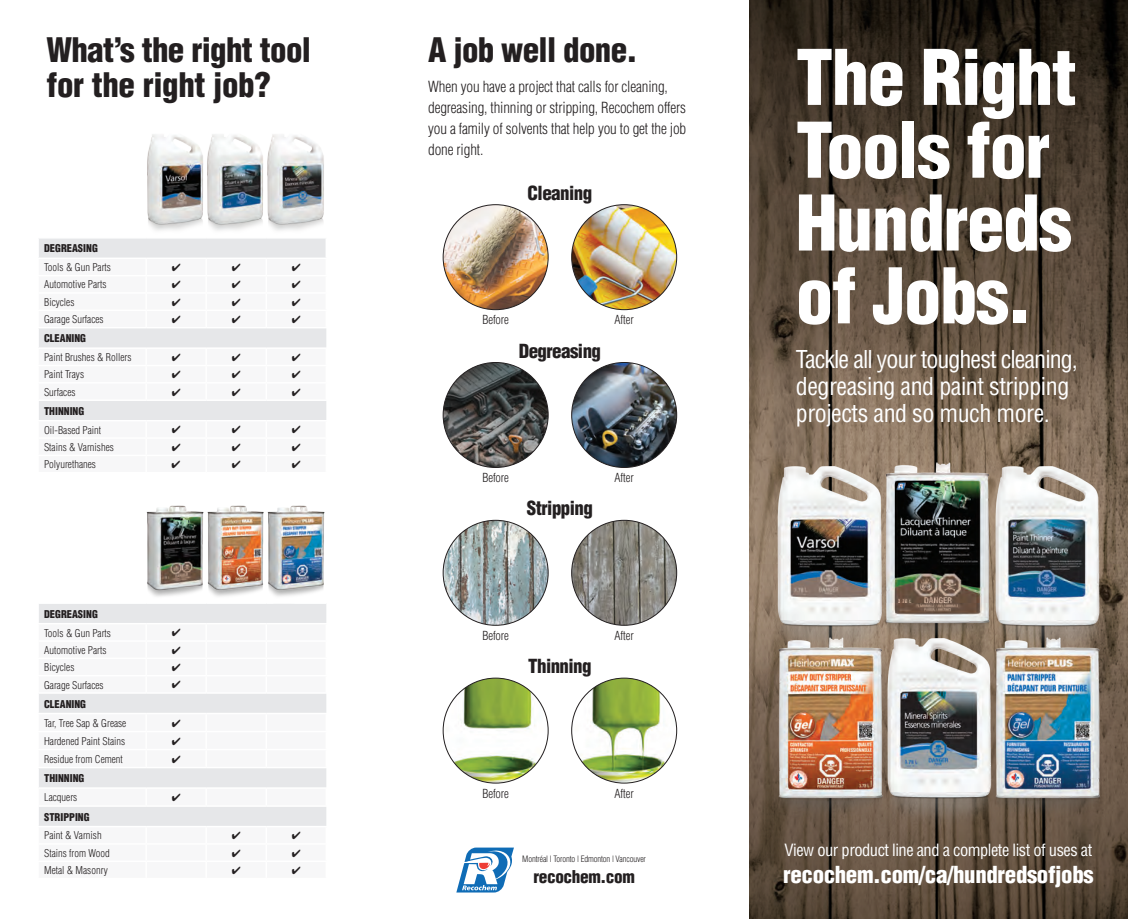
<style>
.page{position:relative;width:1128px;height:919px;background:#fff}
.page>*{position:absolute;margin:0;border:0;box-sizing:border-box;transform-origin:0 0}
.t1{font:900 condensed 74.7px/72.8px "Helvetica";letter-spacing:-.02em;color:#fff}
.t2{font:900 condensed 33px/34.5px "Helvetica";letter-spacing:-.02em;color:#231f20}
.t3{font:condensed 24px/27px "Helvetica";letter-spacing:-.02em;color:#fff}
.t4{font:900 condensed 22.8px "Helvetica";letter-spacing:-.015em;color:#fff}
.t5{font:900 condensed 18.9px "Helvetica";letter-spacing:-.03em;color:#231f20}
.t6{font:900 condensed 17.25px "Helvetica";letter-spacing:-.02em;color:#231f20}
.t7{font:condensed 16.5px "Helvetica";letter-spacing:-.03em;color:#fff}
.t8{font:300 condensed 15px/21px "Helvetica";letter-spacing:-.01em;color:#231f20}
.t9{font:300 condensed 12.15px "Helvetica";letter-spacing:-.01em;color:#231f20}
.t10{font:300 condensed 10.5px "Helvetica";color:#231f20}
.t11{font:900 condensed 10.5px "Helvetica";color:#231f20}
.t12{font:300 condensed 8.55px "Helvetica";letter-spacing:-.015em;color:#231f20}
</style>
<div class="page">
<svg style="left:749px;top:0;width:378px;height:436px;background:#4d4032"></svg>
<svg style="left:749px;top:838px;width:378px;height:80px;background:#554636"></svg>
<img style="left:749px;top:436px;width:99px;height:157px">
<img style="left:848px;top:418px;width:187px;height:189px">
<img style="left:965px;top:436px;width:162px;height:157px">
<img style="left:749px;top:593px;width:179px;height:249px">
<img style="left:858px;top:607px;width:100px;height:231px">
<img style="left:958px;top:593px;width:169px;height:249px">
<img style="left:443px;top:205px;width:105px;height:104px;border-radius:52px">
<img style="left:571px;top:205px;width:105px;height:104px;border-radius:52px">
<img style="left:443px;top:362px;width:105px;height:105px;border-radius:52px">
<img style="left:571px;top:362px;width:105px;height:105px;border-radius:52px">
<img style="left:443px;top:520px;width:105px;height:105px;border-radius:52px">
<img style="left:571px;top:520px;width:105px;height:105px;border-radius:52px">
<img style="left:443px;top:678px;width:105px;height:105px;border-radius:52px">
<img style="left:571px;top:678px;width:105px;height:105px;border-radius:52px">
<svg style="left:456px;top:847px;width:58px;height:45px"></svg>
<div style="left:39px;top:604px;width:287px;height:19px;background:#e6e7e9"></div>
<svg style="left:39px;top:694px;width:287px;height:131px"></svg>
<svg style="left:145px;top:714px;width:2px;height:52px"></svg>
<svg style="left:205px;top:714px;width:2px;height:52px"></svg>
<svg style="left:265px;top:714px;width:2px;height:52px"></svg>
<svg style="left:145px;top:788px;width:2px;height:17px"></svg>
<svg style="left:205px;top:788px;width:2px;height:17px"></svg>
<svg style="left:265px;top:788px;width:2px;height:17px"></svg>
<hr style="left:37px;top:712px;width:109px;height:2px;background:#fff">
<hr style="left:146px;top:712px;width:60px;height:2px;background:#fff">
<hr style="left:206px;top:712px;width:60px;height:2px;background:#fff">
<hr style="left:266px;top:712px;width:61px;height:2px;background:#fff">
<hr style="left:37px;top:730px;width:109px;height:2px;background:#fff">
<hr style="left:146px;top:730px;width:60px;height:2px;background:#fff">
<hr style="left:206px;top:730px;width:60px;height:2px;background:#fff">
<hr style="left:266px;top:730px;width:61px;height:2px;background:#fff">
<hr style="left:37px;top:748px;width:109px;height:2px;background:#fff">
<hr style="left:146px;top:748px;width:60px;height:2px;background:#fff">
<hr style="left:206px;top:748px;width:60px;height:2px;background:#fff">
<hr style="left:266px;top:748px;width:61px;height:2px;background:#fff">
<svg style="left:325px;top:714px;width:1px;height:52px"></svg>
<hr style="left:37px;top:787px;width:109px;height:1px;background:#fff">
<hr style="left:146px;top:787px;width:60px;height:1px;background:#fff">
<hr style="left:206px;top:787px;width:60px;height:1px;background:#fff">
<hr style="left:266px;top:787px;width:61px;height:1px;background:#fff">
<svg style="left:325px;top:788px;width:1px;height:17px"></svg>
<hr style="left:37px;top:766px;width:109px;height:2px;background:#fff">
<hr style="left:37px;top:805px;width:109px;height:1px;background:#fff">
<hr style="left:146px;top:766px;width:60px;height:2px;background:#fff">
<hr style="left:146px;top:805px;width:60px;height:1px;background:#fff">
<hr style="left:206px;top:766px;width:60px;height:2px;background:#fff">
<hr style="left:206px;top:805px;width:60px;height:1px;background:#fff">
<hr style="left:266px;top:766px;width:61px;height:2px;background:#fff">
<hr style="left:266px;top:805px;width:61px;height:1px;background:#fff">
<div style="left:39px;top:238px;width:286px;height:19px;background:#e6e7e9"></div>
<svg style="left:39px;top:328px;width:287px;height:92px"></svg>
<svg style="left:145px;top:349px;width:2px;height:50px"></svg>
<svg style="left:205px;top:349px;width:2px;height:50px"></svg>
<svg style="left:265px;top:349px;width:2px;height:50px"></svg>
<svg style="left:325px;top:244px;width:1px;height:14px"></svg>
<svg style="left:325px;top:349px;width:1px;height:50px"></svg>
<hr style="left:37px;top:347px;width:109px;height:2px;background:#fff">
<hr style="left:146px;top:347px;width:60px;height:2px;background:#fff">
<hr style="left:206px;top:347px;width:60px;height:2px;background:#fff">
<hr style="left:266px;top:347px;width:61px;height:2px;background:#fff">
<hr style="left:37px;top:365px;width:109px;height:1px;background:#fff">
<hr style="left:37px;top:382px;width:109px;height:1px;background:#fff">
<hr style="left:37px;top:399px;width:109px;height:2px;background:#fff">
<hr style="left:146px;top:365px;width:60px;height:1px;background:#fff">
<hr style="left:146px;top:382px;width:60px;height:1px;background:#fff">
<hr style="left:146px;top:399px;width:60px;height:2px;background:#fff">
<hr style="left:206px;top:365px;width:60px;height:1px;background:#fff">
<hr style="left:206px;top:382px;width:60px;height:1px;background:#fff">
<hr style="left:206px;top:399px;width:60px;height:2px;background:#fff">
<hr style="left:266px;top:365px;width:61px;height:1px;background:#fff">
<hr style="left:266px;top:382px;width:61px;height:1px;background:#fff">
<hr style="left:266px;top:399px;width:61px;height:2px;background:#fff">
<img style="left:146px;top:505px;width:45px;height:92px">
<img style="left:191px;top:505px;width:60px;height:92px">
<img style="left:251px;top:505px;width:74px;height:92px">
<img style="left:129px;top:134px;width:60px;height:110px">
<img style="left:189px;top:134px;width:61px;height:110px">
<img style="left:250px;top:134px;width:76px;height:110px">
<svg style="left:172px;top:719px;width:8px;height:7px"></svg>
<svg style="left:172px;top:737px;width:8px;height:7px"></svg>
<svg style="left:172px;top:755px;width:8px;height:7px"></svg>
<svg style="left:172px;top:793px;width:8px;height:8px"></svg>
<svg style="left:172px;top:353px;width:8px;height:8px"></svg>
<svg style="left:232px;top:353px;width:8px;height:8px"></svg>
<svg style="left:292px;top:353px;width:8px;height:8px"></svg>
<svg style="left:172px;top:370px;width:8px;height:8px"></svg>
<svg style="left:232px;top:370px;width:8px;height:8px"></svg>
<svg style="left:292px;top:370px;width:8px;height:8px"></svg>
<svg style="left:172px;top:388px;width:8px;height:7px"></svg>
<svg style="left:232px;top:388px;width:8px;height:7px"></svg>
<svg style="left:292px;top:388px;width:8px;height:7px"></svg>
<h2 class="t2" style="left:46px;top:32px;width:266px">What’s the right tool for the right job?</h2>
<p class="t11" style="left:44px;top:242px;width:55px">DEGREASING</p>
<p class="t10" style="left:44px;top:261px;width:68px">Tools &amp; Gun Parts</p>
<p class="t10" style="left:44px;top:278px;width:64px">Automotive Parts</p>
<p class="t10" style="left:44px;top:296px;width:32px">Bicycles</p>
<p class="t10" style="left:44px;top:313px;width:61px">Garage Surfaces</p>
<p class="t11" style="left:44px;top:332px;width:44px">CLEANING</p>
<p class="t10" style="left:44px;top:351px;width:89px">Paint Brushes &amp; Rollers</p>
<p class="t10" style="left:44px;top:368px;width:42px">Paint Trays</p>
<p class="t10" style="left:44px;top:386px;width:33px">Surfaces</p>
<p class="t11" style="left:44px;top:404px;width:42px">THINNING</p>
<p class="t10" style="left:44px;top:423px;width:59px">Oil-Based Paint</p>
<p class="t10" style="left:44px;top:441px;width:71px">Stains &amp; Varnishes</p>
<p class="t10" style="left:44px;top:458px;width:53px">Polyurethanes</p>
<p class="t11" style="left:44px;top:607px;width:55px">DEGREASING</p>
<p class="t10" style="left:44px;top:626px;width:68px">Tools &amp; Gun Parts</p>
<p class="t10" style="left:44px;top:644px;width:64px">Automotive Parts</p>
<p class="t10" style="left:44px;top:661px;width:32px">Bicycles</p>
<p class="t10" style="left:44px;top:678px;width:61px">Garage Surfaces</p>
<p class="t11" style="left:44px;top:697px;width:44px">CLEANING</p>
<p class="t10" style="left:44px;top:716px;width:84px">Tar, Tree Sap &amp; Grease</p>
<p class="t10" style="left:44px;top:734px;width:83px">Hardened Paint Stains</p>
<p class="t10" style="left:44px;top:752px;width:80px">Residue from Cement</p>
<p class="t11" style="left:44px;top:771px;width:42px">THINNING</p>
<p class="t10" style="left:44px;top:791px;width:35px">Lacquers</p>
<p class="t11" style="left:44px;top:810px;width:47px">STRIPPING</p>
<p class="t10" style="left:44px;top:829px;width:59px">Paint &amp; Varnish</p>
<p class="t10" style="left:44px;top:846px;width:67px">Stains from Wood</p>
<p class="t10" style="left:44px;top:864px;width:65px">Metal &amp; Masonry</p>
<h2 class="t2" style="left:428px;top:32px;width:211px">A job well done.</h2>
<h3 class="t8" style="left:428px;top:76px;width:259px">When you have a project that calls for cleaning, degreasing, thinning or stripping, Recochem offers you a family of solvents that help you to get the job done right.</h3>
<h3 class="t5" style="left:527px;top:181px;width:66px">Cleaning</h3>
<p class="t9" style="left:482px;top:313px;width:28px">Before</p>
<p class="t9" style="left:614px;top:313px;width:21px">After</p>
<h3 class="t5" style="left:518px;top:339px;width:84px">Degreasing</h3>
<p class="t9" style="left:482px;top:470px;width:28px">Before</p>
<p class="t9" style="left:614px;top:470px;width:21px">After</p>
<h3 class="t5" style="left:526px;top:496px;width:67px">Stripping</h3>
<p class="t9" style="left:482px;top:628px;width:28px">Before</p>
<p class="t9" style="left:614px;top:628px;width:21px">After</p>
<h3 class="t5" style="left:528px;top:654px;width:65px">Thinning</h3>
<p class="t9" style="left:482px;top:786px;width:28px">Before</p>
<p class="t9" style="left:614px;top:786px;width:21px">After</p>
<p class="t12" style="left:522px;top:853px;width:125px">Montréal | Toronto | Edmonton | Vancouver</p>
<h3 class="t6" style="left:533px;top:866px;width:103px">recochem.com</h3>
<h1 class="t1" style="left:795px;top:40px;width:282px">The Right<br>Tools for<br>Hundreds of Jobs.</h1>
<h3 class="t3" style="left:795px;top:345px;width:283px">Tackle all your toughest cleaning, degreasing and paint stripping projects and so much more.</h3>
<h3 class="t7" style="left:784px;top:839px;width:309px">View our product line and a complete list of uses at</h3>
<h3 class="t4" style="left:783px;top:860px;width:312px">recochem.com/ca/hundredsofjobs</h3>
</div>
